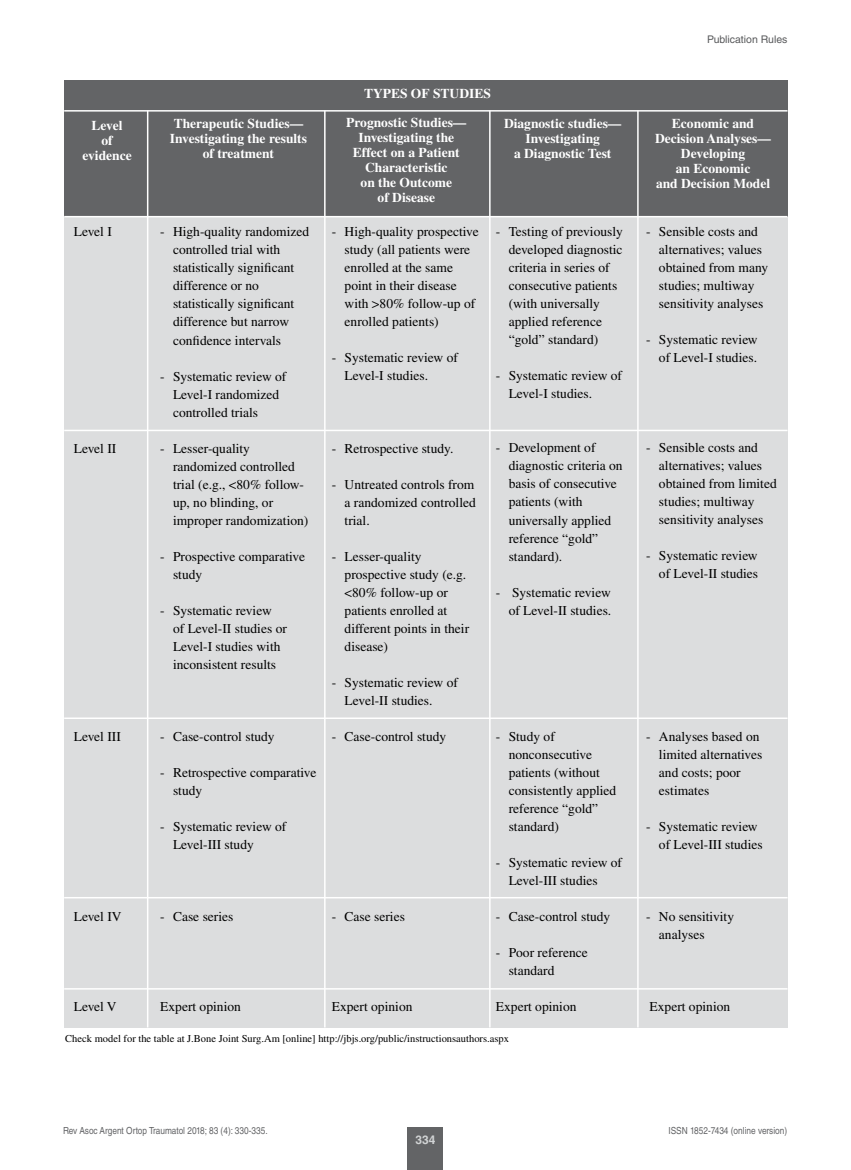
<style>
.page{position:relative;width:851px;height:1170px;background:#fff}
.page>*{position:absolute;margin:0;border:0;box-sizing:border-box;transform-origin:0 0}
.t1{font:13.5px/18px "Times LT Std";color:#000}
.t2{font:700 13.5px/15px "Times LT Std";color:#fff;text-align:center}
.t3{font:700 12px "Helvetica LT Std";color:#d1d3d4}
.t4{font:10.5px "Times LT Std";color:#000}
.t5{font:10.5px "Helvetica LT Std";color:#58595b}
.t6{font:9.75px "Helvetica LT Std";color:#636466;scale:.85 1}
</style>
<div class="page">
<div style="left:407px;top:1127px;width:36px;height:42px;background:#636466"></div>
<div style="left:64px;top:217px;width:723px;height:810px;background:#dcddde"></div>
<div style="left:64px;top:81px;width:723px;height:136px;background:#636466"></div>
<hr style="left:64px;top:896px;width:723px;height:2px;background:#fff">
<hr style="left:64px;top:988px;width:723px;height:1px;background:#fff">
<hr style="left:64px;top:717px;width:723px;height:2px;background:#fff">
<hr style="left:64px;top:216px;width:723px;height:1px;background:#fff">
<hr style="left:64px;top:110px;width:723px;height:2px;background:#fff">
<hr style="left:637px;top:111px;width:1px;height:916px;background:#fff">
<hr style="left:147px;top:111px;width:1px;height:916px;background:#fff">
<hr style="left:324px;top:111px;width:1px;height:916px;background:#fff">
<hr style="left:489px;top:111px;width:1px;height:916px;background:#fff">
<hr style="left:64px;top:429px;width:723px;height:2px;background:#fff">
<p class="t2" style="left:364px;top:85px;width:128px">TYPES OF STUDIES</p>
<p class="t5" style="left:707px;top:33px;width:82px">Publication Rules</p>
<p class="t2" style="left:82px;top:118px;width:51px">Level<br>of evidence</p>
<p class="t2" style="left:170px;top:115px;width:139px">Therapeutic Studies—<br>Investigating the results of treatment</p>
<p class="t2" style="left:346px;top:115px;width:122px">Prognostic Studies—<br>Investigating the<br>Effect on a Patient<br>Characteristic<br>on the Outcome<br>of Disease</p>
<p class="t2" style="left:504px;top:115px;width:119px">Diagnostic studies—<br>Investigating<br>a Diagnostic Test</p>
<p class="t2" style="left:655px;top:115px;width:117px">Economic and<br>Decision Analyses—<br>Developing<br>an Economic<br>and Decision Model</p>
<p class="t1" style="left:74px;top:223px;width:40px">Level I</p>
<p class="t1" style="left:659px;top:223px;width:111px;text-indent:-13px">- Sensible costs and alternatives; values obtained from many studies; multiway sensitivity analyses</p>
<p class="t1" style="left:646px;top:331px;width:113px;text-align:right">- Systematic review of Level-I studies.</p>
<p class="t1" style="left:508px;top:223px;width:116px;text-indent:-13px">- Testing of previously developed diagnostic criteria in series of consecutive patients (with universally applied reference “gold” standard)</p>
<p class="t1" style="left:508px;top:367px;width:115px;text-indent:-13px">- Systematic review of<br>Level-I studies.</p>
<p class="t1" style="left:344px;top:223px;width:136px;text-indent:-13px">- High-quality prospective study (all patients were enrolled at the same point in their disease with &gt;80% follow-up of enrolled patients)</p>
<p class="t1" style="left:344px;top:349px;width:115px;text-indent:-13px">- Systematic review of<br>Level-I studies.</p>
<p class="t1" style="left:173px;top:223px;width:138px;text-indent:-13px">- High-quality randomized controlled trial with statistically significant difference or no statistically significant difference but narrow confidence intervals</p>
<p class="t1" style="left:173px;top:367px;width:115px;text-indent:-13px">- Systematic review of<br>Level-I randomized controlled trials</p>
<p class="t1" style="left:173px;top:439px;width:137px;text-indent:-13px">- Lesser-quality randomized controlled trial (e.g., &lt;80% follow&shy;up, no blinding, or improper randomization)</p>
<p class="t1" style="left:173px;top:547px;width:134px;text-indent:-13px">- Prospective comparative study</p>
<p class="t1" style="left:173px;top:601px;width:115px;text-indent:-13px">- Systematic review<br>of Level-II studies or<br>Level-I studies with inconsistent results</p>
<p class="t1" style="left:659px;top:439px;width:119px;text-indent:-13px">- Sensible costs and alternatives; values obtained from limited studies; multiway sensitivity analyses</p>
<p class="t1" style="left:646px;top:547px;width:113px;text-align:right">- Systematic review of Level-II studies</p>
<p class="t1" style="left:508px;top:439px;width:115px;text-indent:-13px">- Development of diagnostic criteria on basis of consecutive patients (with universally applied reference “gold” standard).</p>
<p class="t1" style="left:496px;top:583px;width:117px;text-align:right">- Systematic review of Level-II studies.</p>
<p class="t1" style="left:332px;top:439px;width:123px">- Retrospective study.</p>
<p class="t1" style="left:344px;top:475px;width:133px;text-align:justify;text-indent:-13px">- Untreated controls from a randomized controlled trial.</p>
<p class="t1" style="left:344px;top:547px;width:126px;text-indent:-13px">- Lesser-quality prospective study (e.g. &lt;80% follow-up or patients enrolled at different points in their disease)</p>
<p class="t1" style="left:344px;top:673px;width:115px;text-indent:-13px">- Systematic review of<br>Level-II studies.</p>
<p class="t1" style="left:332px;top:727px;width:116px">- Case-control study</p>
<p class="t1" style="left:74px;top:439px;width:44px">Level II</p>
<p class="t1" style="left:659px;top:727px;width:105px;text-indent:-13px">- Analyses based on limited alternatives and costs; poor estimates</p>
<p class="t1" style="left:659px;top:817px;width:105px;text-indent:-13px">- Systematic review of Level-III studies</p>
<p class="t1" style="left:508px;top:727px;width:109px;text-indent:-13px">- Study of nonconsecutive patients (without consistently applied reference “gold” standard)</p>
<p class="t1" style="left:508px;top:853px;width:115px;text-indent:-13px">- Systematic review of<br>Level-III studies</p>
<p class="t1" style="left:496px;top:907px;width:116px">- Case-control study</p>
<p class="t1" style="left:508px;top:943px;width:81px;text-indent:-13px">- Poor reference standard</p>
<p class="t1" style="left:496px;top:997px;width:82px">Expert opinion</p>
<p class="t1" style="left:160px;top:727px;width:116px">- Case-control study</p>
<p class="t1" style="left:173px;top:763px;width:145px;text-indent:-13px">- Retrospective comparative study</p>
<p class="t1" style="left:173px;top:817px;width:115px;text-indent:-13px">- Systematic review of<br>Level-III study</p>
<p class="t1" style="left:74px;top:727px;width:49px">Level III</p>
<p class="t1" style="left:659px;top:907px;width:77px;text-indent:-13px">- No sensitivity analyses</p>
<p class="t1" style="left:332px;top:907px;width:75px">- Case series</p>
<p class="t1" style="left:160px;top:907px;width:75px">- Case series</p>
<p class="t1" style="left:74px;top:907px;width:49px">Level IV</p>
<p class="t1" style="left:649px;top:997px;width:82px">Expert opinion</p>
<p class="t1" style="left:332px;top:997px;width:82px">Expert opinion</p>
<p class="t1" style="left:160px;top:997px;width:82px">Expert opinion</p>
<p class="t1" style="left:74px;top:997px;width:44px">Level V</p>
<p class="t4" style="left:65px;top:1032px;width:445px">Check model for the table at J.Bone Joint Surg.Am [online] http://jbjs.org/public/instructionsauthors.aspx</p>
<p class="t6" style="left:63px;top:1125px;width:242px">Rev Asoc Argent Ortop Traumatol 2018; 83 (4): 330-335.</p>
<p class="t6" style="left:668px;top:1125px;width:141px">ISSN 1852-7434 (online version)</p>
<p class="t3" style="left:415px;top:1131px;width:22px">334</p>
</div>
